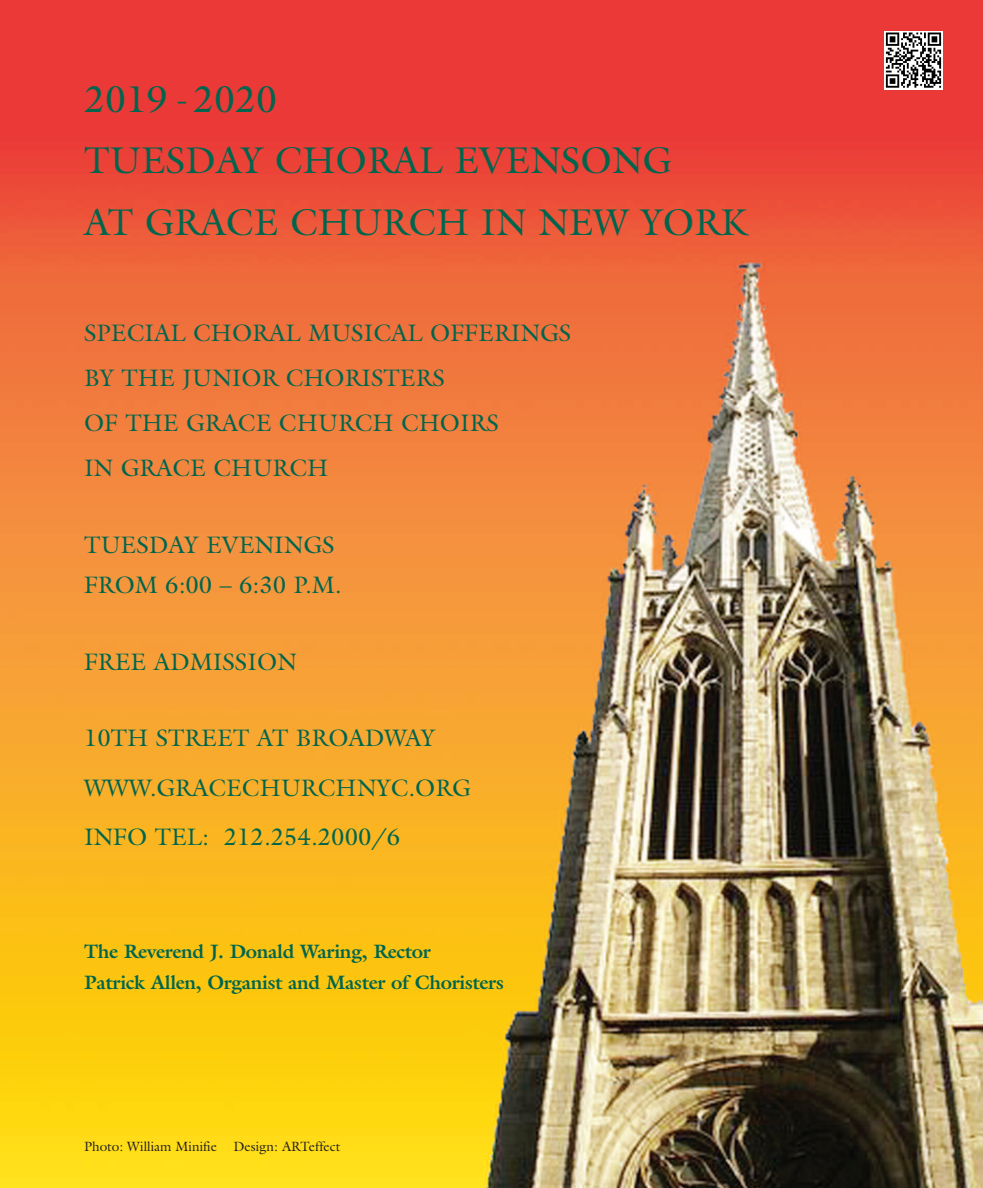
<style>
.page{position:relative;width:983px;height:1188px;background:#fff}
.page>*{position:absolute;margin:0;border:0;box-sizing:border-box;transform-origin:0 0}
.t1{font:37.5px/61.5px "Galliard";color:#00654d}
.t2{font:24px/45px "Galliard";color:#00654d}
.t3{font:700 19.5px/31.5px "Galliard";letter-spacing:-.02em;color:#00654d}
.t4{font:13.5px "Galliard";color:#231f20}
</style>
<div class="page">
<img style="left:0;top:0;width:983px;height:1188px">
<img style="left:884px;top:31px;width:58px;height:59px">
<h1 class="t1" style="left:84px;top:68px;width:664px">2019 -2020<br>TUESDAY CHORAL EVENSONG<br>AT GRACE CHURCH IN NEW YORK</h1>
<p class="t2" style="left:84px;top:310px;width:489px">SPECIAL CHORAL MUSICAL OFFERINGS<br>BY THE JUNIOR CHORISTERS<br>OF THE GRACE CHURCH CHOIRS<br>IN GRACE CHURCH</p>
<p class="t2" style="left:84px;top:524px;width:259px;line-height:40.5px">TUESDAY EVENINGS<br>FROM 6:00 – 6:30 P.M.</p>
<p class="t2" style="left:84px;top:639px;width:214px">FREE ADMISSION</p>
<p class="t2" style="left:84px;top:713px;width:388px;line-height:49.5px">10TH STREET AT BROADWAY<br>WWW.GRACECHURCHNYC.ORG<br>INFO TEL: 212.254.2000/6</p>
<p class="t3" style="left:84px;top:935px;width:421px">The Reverend J. Donald Waring, Rector<br>Patrick Allen, Organist and Master of Choristers</p>
<p class="t4" style="left:84px;top:1138px;width:258px">Photo: William Minifie Design: ARTeffect</p>
</div>
